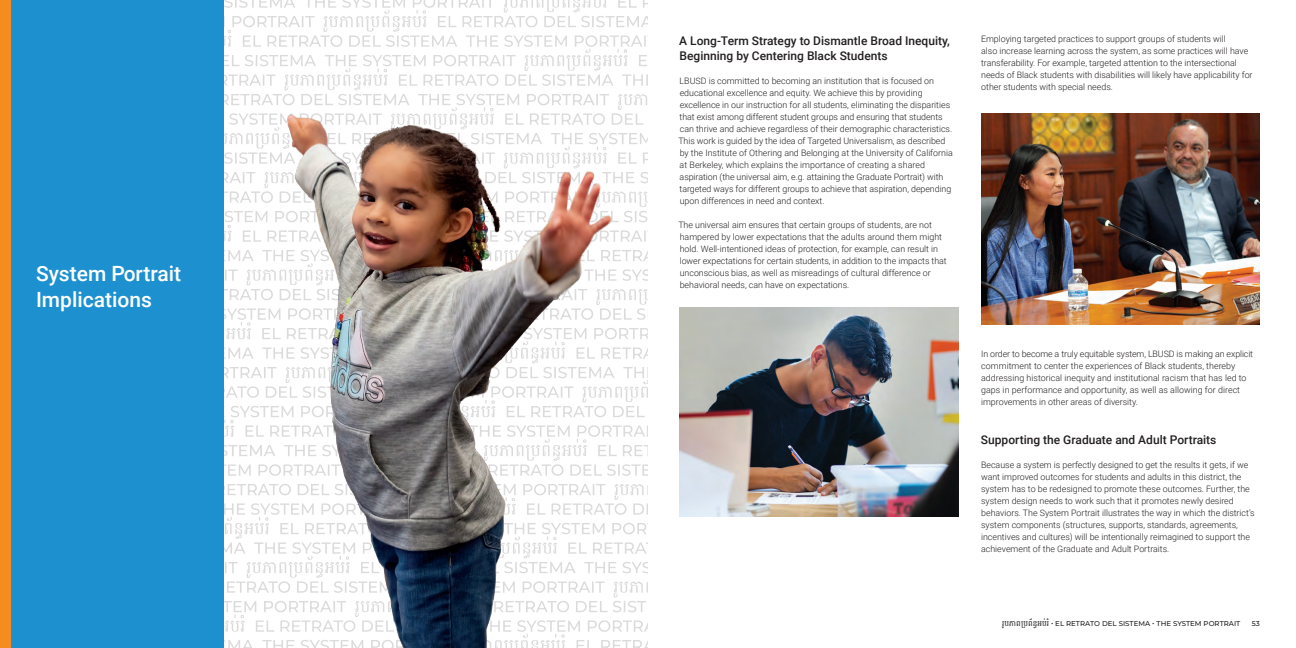
<style>
.page{position:relative;width:1296px;height:648px;background:#fff}
.page>*{position:absolute;margin:0;border:0;box-sizing:border-box;transform-origin:0 0}
.Text{font:500 21px/26px "Roboto";color:#fff}
.Subhead_2{font:500 12px/15px "Roboto";color:#231f20}
.Text-2{font:300 8.9px/12px "Roboto";color:#231f20}
.t1{font:500 7px "Montserrat";letter-spacing:.005em;color:#231f20}
.s1{font-family:"Battambang";font-weight:400;font-size:7.8px}
</style>
<div class="page">
<svg style="left:224px;top:0;width:424px;height:648px"></svg>
<div style="left:0;top:0;width:224px;height:648px;background:#1d90d0"></div>
<div style="left:0;top:0;width:11px;height:648px;background:#f68c1f"></div>
<img style="left:257px;top:109px;width:361px;height:539px">
<img style="left:981px;top:113px;width:279px;height:212px">
<img style="left:679px;top:307px;width:279px;height:209px">
<p class="Text" style="left:36px;top:260px;width:147px">System Portrait<br>Implications</p>
<p class="Subhead_2" style="left:679px;top:32px;width:272px">A Long-Term Strategy to Dismantle Broad Inequity,<br>Beginning by Centering Black Students</p>
<p class="Text-2" style="left:678px;top:74px;width:276px">LBUSD is committed to becoming an institution that is focused on educational excellence and equity. We achieve this by providing excellence in our instruction for all students, eliminating the disparities that exist among different student groups and ensuring that students can thrive and achieve regardless of their demographic characteristics.<br>This work is guided by the idea of Targeted Universalism, as described by the Institute of Othering and Belonging at the University of California at Berkeley, which explains the importance of creating a shared aspiration (the universal aim, e.g. attaining the Graduate Portrait) with targeted ways for different groups to achieve that aspiration, depending upon differences in need and context.</p>
<p class="Text-2" style="left:678px;top:218px;width:270px">The universal aim ensures that certain groups of students, are not hampered by lower expectations that the adults around them might hold. Well-intentioned ideas of protection, for example, can result in lower expectations for certain students, in addition to the impacts that unconscious bias, as well as misreadings of cultural difference or behavioral needs, can have on expectations.</p>
<p class="Text-2" style="left:981px;top:33px;width:273px">Employing targeted practices to support groups of students will<br>also increase learning across the system, as some practices will have transferability. For example, targeted attention to the intersectional needs of Black students with disabilities will likely have applicability for other students with special needs.</p>
<p class="Text-2" style="left:981px;top:348px;width:274px">In order to become a truly equitable system, LBUSD is making an explicit commitment to center the experiences of Black students, thereby addressing historical inequity and institutional racism that has led to gaps in performance and opportunity, as well as allowing for direct improvements in other areas of diversity.</p>
<p class="Subhead_2" style="left:981px;top:432px;width:237px">Supporting the Graduate and Adult Portraits</p>
<p class="Text-2" style="left:981px;top:459px;width:275px">Because a system is perfectly designed to get the results it gets, if we want improved outcomes for students and adults in this district, the system has to be redesigned to promote these outcomes. Further, the system design needs to work such that it promotes newly desired behaviors. The System Portrait illustrates the way in which the district’s system components (structures, supports, standards, agreements, incentives and cultures) will be intentionally reimagined to support the achievement of the Graduate and Adult Portraits.</p>
<p class="t1" style="left:1002px;top:618px;width:240px"><span class="s1">រូូបភាាពប្រព័័ន្ធធអប់់រំំ</span>• EL RETRATO DEL SISTEMA • THE SYSTEM PORTRAIT</p>
<p class="t1" style="left:1252px;top:618px;width:10px">53</p>
</div>
